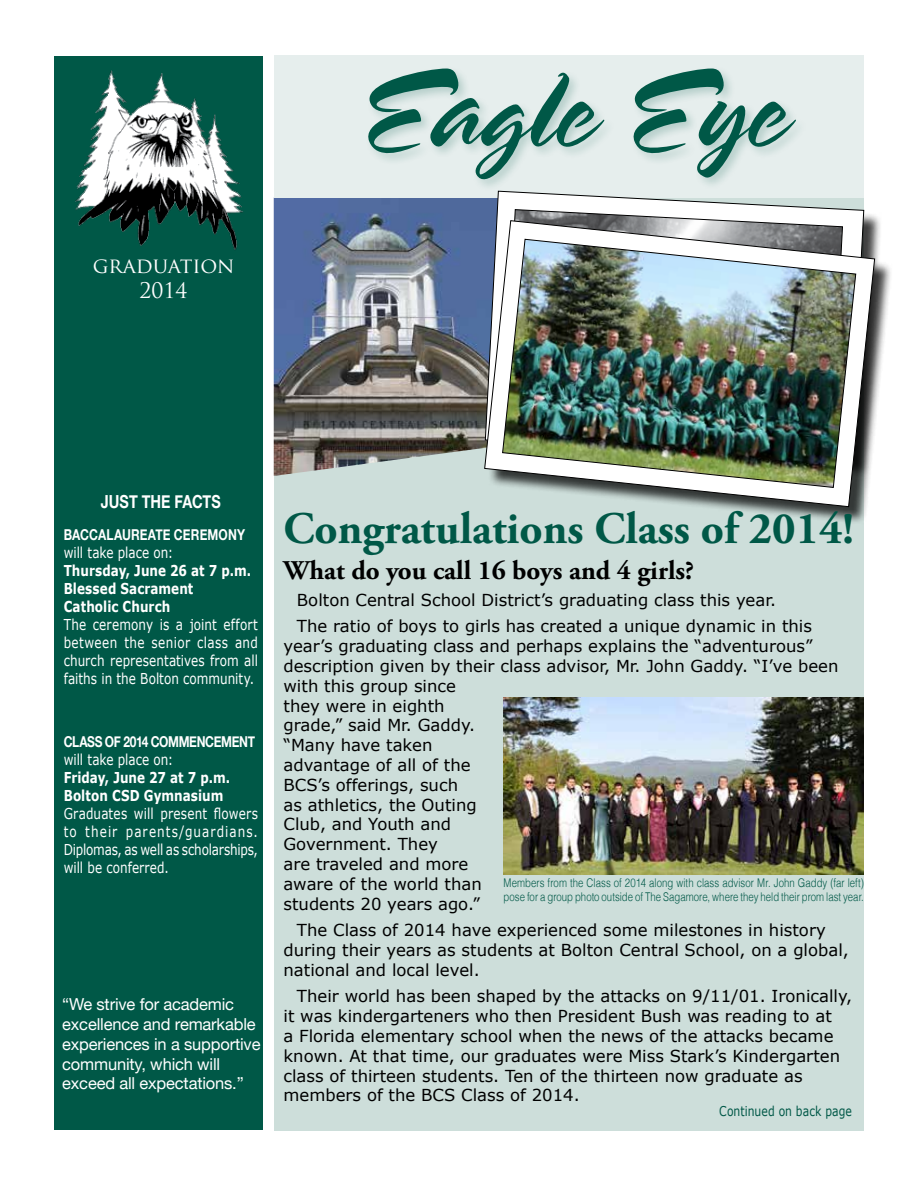
<style>
.page{position:relative;width:918px;height:1188px;background:#fff}
.page>*{position:absolute;margin:0;border:0;box-sizing:border-box;transform-origin:0 0}
.t1{font:120px "Spring";color:#005847}
.t2{font:700 45px "Adobe Garamond Pro";color:#005847}
.t3{font:700 27px "Adobe Garamond Pro";color:#000}
.t4{font:21px/25.2px "Trajan Pro";color:#fff;text-align:center}
.t5{font:700 18px "Helvetica Neue";color:#fff;scale:.8 1}
.t6{font:16.5px/19.8px "Verdana";color:#000}
.t7{font:16.5px/19.8px "Helvetica Neue";letter-spacing:-.01em;color:#fff}
.t8{font:15px/18px "Verdana";color:#fff;text-align:justify;scale:.8 1}
.t9{font:700 15px/18px "Verdana";letter-spacing:.005em;color:#fff;scale:.8 1}
.t10{font:700 15px "Helvetica Neue";letter-spacing:-.015em;color:#fff;scale:.8 1}
.t11{font:700 15px "Helvetica Neue";letter-spacing:.01em;color:#fff;scale:.8 1}
.t12{font:13.5px "Verdana";letter-spacing:.01em;color:#005847;scale:.8 1}
.t13{font:300 12px/14.4px "Helvetica";letter-spacing:.005em;color:#005847;scale:.8 1}
</style>
<div class="page">
<div style="left:274px;top:198px;width:590px;height:933px;background:#cddeda"></div>
<img style="left:274px;top:198px;width:211px;height:278px">
<div style="left:274px;top:56px;width:590px;height:142px;background:#e6eeed"></div>
<div style="left:54px;top:56px;width:208px;height:1074px;background:#005847"></div>
<img style="left:75px;top:70px;width:168px;height:180px">
<div style="left:366px;top:65px;width:442px;height:127px;background:#005847;opacity:.21"></div>
<svg style="left:485px;top:191px;width:379px;height:29px"></svg>
<svg style="left:503px;top:209px;width:340px;height:11px;background:#cfcfd0"></svg>
<div style="left:487px;top:223px;width:406px;height:302px;background:#000;opacity:.75"></div>
<svg style="left:484px;top:220px;width:391px;height:287px"></svg>
<img style="left:502px;top:238px;width:355px;height:250px">
<img style="left:504px;top:698px;width:360px;height:176px">
<p class="t4" style="left:93px;top:252px;width:143px">GRADUATION<br>2014</p>
<h1 class="t1" style="left:353px;top:55px;width:433px">Eagle Eye</h1>
<p class="t5" style="left:101px;top:488px;width:151px">JUST THE FACTS</p>
<p class="t11" style="left:64px;top:522px;width:228px">BACCALAUREATE CEREMONY</p>
<p class="t8" style="left:64px;top:543px;width:138px">will take place on:</p>
<p class="t9" style="left:64px;top:561px;width:236px">Thursday, June 26 at 7 p.m.<br>Blessed Sacrament<br>Catholic Church</p>
<p class="t8" style="left:64px;top:615px;width:244px">The ceremony is a joint effort between the senior class and church representatives from all faiths in the Bolton community.</p>
<p class="t10" style="left:64px;top:729px;width:241px">CLASS OF 2014 COMMENCEMENT</p>
<p class="t8" style="left:64px;top:750px;width:138px">will take place on:</p>
<p class="t9" style="left:64px;top:768px;width:209px">Friday, June 27 at 7 p.m.<br>Bolton CSD Gymnasium</p>
<p class="t8" style="left:64px;top:804px;width:244px">Graduates will present flowers to their parents/guardians.<br>Diplomas, as well as scholarships, will be conferred.</p>
<p class="t7" style="left:62px;top:995px;width:200px">“We strive for academic excellence and remarkable experiences in a supportive community, which will exceed all expectations.”</p>
<h2 class="t2" style="left:283px;top:502px;width:572px">Congratulations Class of 2014!</h2>
<h3 class="t3" style="left:283px;top:555px;width:412px">What do you call 16 boys and 4 girls?</h3>
<p class="t6" style="left:297px;top:586px;width:517px;line-height:26.5px">Bolton Central School District’s graduating class this year.<br>The ratio of boys to girls has created a unique dynamic in this</p>
<p class="t6" style="left:284px;top:636px;width:557px">year’s graduating class and perhaps explains the “adventurous” description given by their class advisor, Mr. John Gaddy. “I’ve been with this group since<br>they were in eighth<br>grade,” said Mr. Gaddy.<br>“Many have taken<br>advantage of all of the<br>BCS’s offerings, such<br>as athletics, the Outing<br>Club, and Youth and<br>Government. They<br>are traveled and more<br>aware of the world than<br>students 20 years ago.”</p>
<p class="t6" style="left:284px;top:920px;width:567px;text-indent:13px">The Class of 2014 have experienced some milestones in history during their years as students at Bolton Central School, on a global, national and local level.</p>
<p class="t6" style="left:284px;top:986px;width:570px;text-indent:13px">Their world has been shaped by the attacks on 9/11/01. Ironically, it was kindergarteners who then President Bush was reading to at<br>a Florida elementary school when the news of the attacks became known. At that time, our graduates were Miss Stark’s Kindergarten class of thirteen students. Ten of the thirteen now graduate as members of the BCS Class of 2014.</p>
<p class="t13" style="left:504px;top:875px;width:452px">Members from the Class of 2014 along with class advisor Mr. John Gaddy (far left) pose for a group photo outside of The Sagamore, where they held their prom last year.</p>
<p class="t12" style="left:719px;top:1102px;width:167px">Continued on back page</p>
</div>
